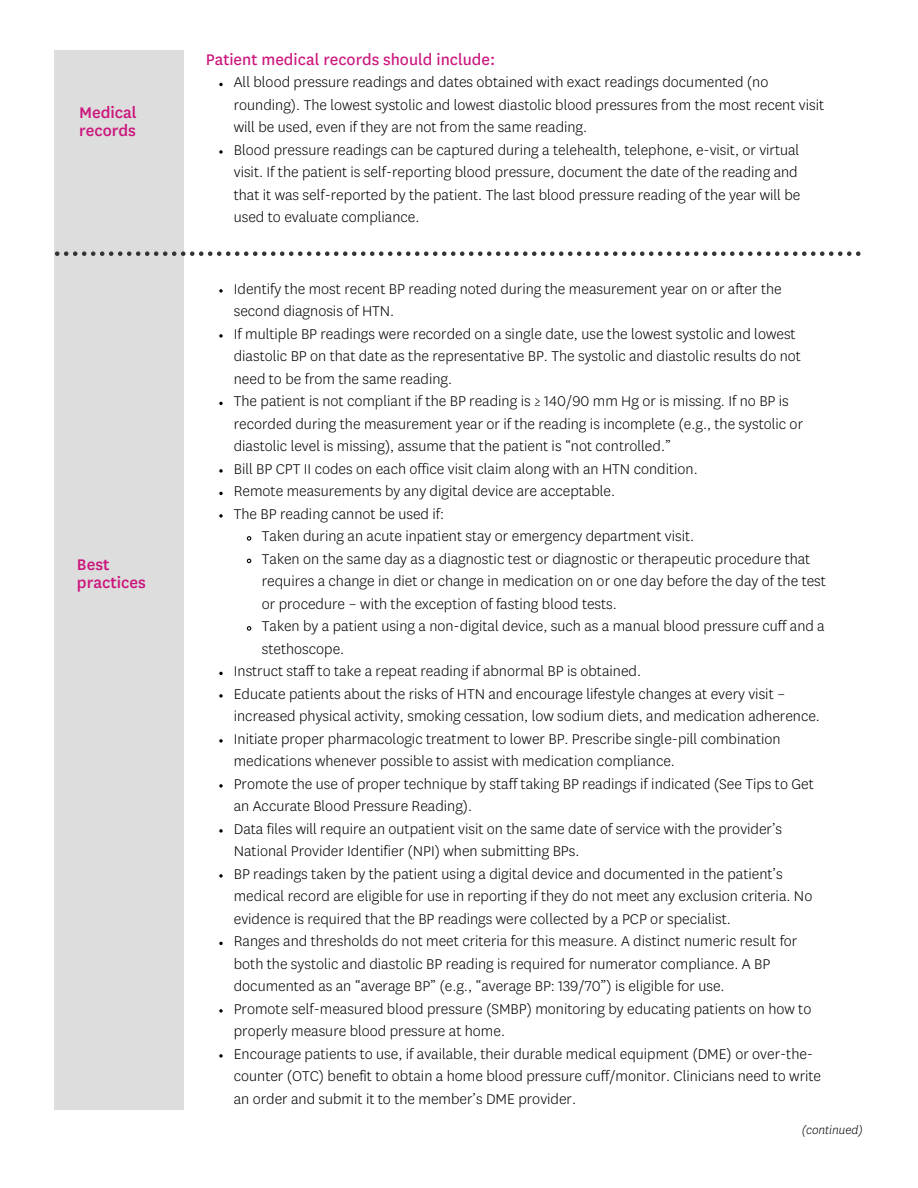
<style>
.page{position:relative;width:918px;height:1188px;background:#fff}
.page>*{position:absolute;margin:0;border:0;box-sizing:border-box;transform-origin:0 0}
.t1{font:18px "Centene Sans";color:#cb177d}
.t2{font:500 18px/18px "Centene Sans";color:#cb177d}
.t3{font:300 16.5px/22.5px "Centene Sans";color:#000}
.t4{font:italic 300 13.5px "Centene Sans";color:#000}
</style>
<div class="page">
<div style="left:54px;top:50px;width:129px;height:1059px;background:#ddd"></div>
<svg style="left:55px;top:251px;width:806px;height:5px"></svg>
<svg style="left:219px;top:83px;width:4px;height:3px"></svg>
<svg style="left:219px;top:150px;width:4px;height:4px"></svg>
<svg style="left:219px;top:289px;width:4px;height:4px"></svg>
<svg style="left:219px;top:334px;width:4px;height:4px"></svg>
<svg style="left:219px;top:402px;width:4px;height:3px"></svg>
<svg style="left:219px;top:469px;width:4px;height:4px"></svg>
<svg style="left:219px;top:492px;width:4px;height:3px"></svg>
<svg style="left:219px;top:514px;width:4px;height:4px"></svg>
<svg style="left:246px;top:536px;width:6px;height:5px"></svg>
<svg style="left:246px;top:558px;width:6px;height:6px"></svg>
<svg style="left:246px;top:626px;width:6px;height:5px"></svg>
<svg style="left:219px;top:672px;width:4px;height:3px"></svg>
<svg style="left:219px;top:694px;width:4px;height:4px"></svg>
<svg style="left:219px;top:739px;width:4px;height:4px"></svg>
<svg style="left:219px;top:784px;width:4px;height:4px"></svg>
<svg style="left:219px;top:829px;width:4px;height:4px"></svg>
<svg style="left:219px;top:874px;width:4px;height:4px"></svg>
<svg style="left:219px;top:942px;width:4px;height:3px"></svg>
<svg style="left:219px;top:1009px;width:4px;height:4px"></svg>
<svg style="left:219px;top:1054px;width:4px;height:4px"></svg>
<h2 class="t2" style="left:79px;top:105px;width:59px">Medical records</h2>
<h2 class="t2" style="left:77px;top:556px;width:70px">Best practices</h2>
<h3 class="t1" style="left:206px;top:51px;width:291px">Patient medical records should include:</h3>
<p class="t3" style="left:234px;top:72px;width:592px">All blood pressure readings and dates obtained with exact readings documented (no rounding). The lowest systolic and lowest diastolic blood pressures from the most recent visit will be used, even if they are not from the same reading.</p>
<p class="t3" style="left:234px;top:139px;width:568px">Blood pressure readings can be captured during a telehealth, telephone, e-visit, or virtual visit. If the patient is self-reporting blood pressure, document the date of the reading and that it was self-reported by the patient. The last blood pressure reading of the year will be used to evaluate compliance.</p>
<p class="t3" style="left:234px;top:278px;width:549px">Identify the most recent BP reading noted during the measurement year on or after the second diagnosis of HTN.</p>
<p class="t3" style="left:234px;top:323px;width:569px">If multiple BP readings were recorded on a single date, use the lowest systolic and lowest diastolic BP on that date as the representative BP. The systolic and diastolic results do not need to be from the same reading.</p>
<p class="t3" style="left:234px;top:391px;width:571px">The patient is not compliant if the BP reading is ≥ 140/90 mm Hg or is missing. If no BP is recorded during the measurement year or if the reading is incomplete (e.g., the systolic or diastolic level is missing), assume that the patient is “not controlled.”</p>
<p class="t3" style="left:234px;top:458px;width:465px">Bill BP CPT II codes on each office visit claim along with an HTN condition.</p>
<p class="t3" style="left:234px;top:481px;width:383px">Remote measurements by any digital device are acceptable.</p>
<p class="t3" style="left:234px;top:503px;width:212px">The BP reading cannot be used if:</p>
<p class="t3" style="left:262px;top:526px;width:434px">Taken during an acute inpatient stay or emergency department visit.</p>
<p class="t3" style="left:262px;top:548px;width:566px">Taken on the same day as a diagnostic test or diagnostic or therapeutic procedure that requires a change in diet or change in medication on or one day before the day of the test or procedure – with the exception of fasting blood tests.</p>
<p class="t3" style="left:262px;top:616px;width:564px">Taken by a patient using a non-digital device, such as a manual blood pressure cuff and a stethoscope.</p>
<p class="t3" style="left:234px;top:661px;width:409px">Instruct staff to take a repeat reading if abnormal BP is obtained.</p>
<p class="t3" style="left:234px;top:683px;width:588px">Educate patients about the risks of HTN and encourage lifestyle changes at every visit – increased physical activity, smoking cessation, low sodium diets, and medication adherence.</p>
<p class="t3" style="left:234px;top:728px;width:548px">Initiate proper pharmacologic treatment to lower BP. Prescribe single-pill combination medications whenever possible to assist with medication compliance.</p>
<p class="t3" style="left:234px;top:773px;width:582px">Promote the use of proper technique by staff taking BP readings if indicated (See Tips to Get an Accurate Blood Pressure Reading).</p>
<p class="t3" style="left:234px;top:818px;width:550px">Data files will require an outpatient visit on the same date of service with the provider’s<br>National Provider Identifier (NPI) when submitting BPs.</p>
<p class="t3" style="left:234px;top:863px;width:580px">BP readings taken by the patient using a digital device and documented in the patient’s medical record are eligible for use in reporting if they do not meet any exclusion criteria. No evidence is required that the BP readings were collected by a PCP or specialist.</p>
<p class="t3" style="left:234px;top:931px;width:565px">Ranges and thresholds do not meet criteria for this measure. A distinct numeric result for both the systolic and diastolic BP reading is required for numerator compliance. A BP documented as an “average BP” (e.g., “average BP: 139/70”) is eligible for use.</p>
<p class="t3" style="left:234px;top:998px;width:579px">Promote self-measured blood pressure (SMBP) monitoring by educating patients on how to properly measure blood pressure at home.</p>
<p class="t3" style="left:234px;top:1043px;width:589px">Encourage patients to use, if available, their durable medical equipment (DME) or over-the&shy;counter (OTC) benefit to obtain a home blood pressure cuff/monitor. Clinicians need to write an order and submit it to the member’s DME provider.</p>
<p class="t4" style="left:802px;top:1124px;width:62px">(continued)</p>
</div>
